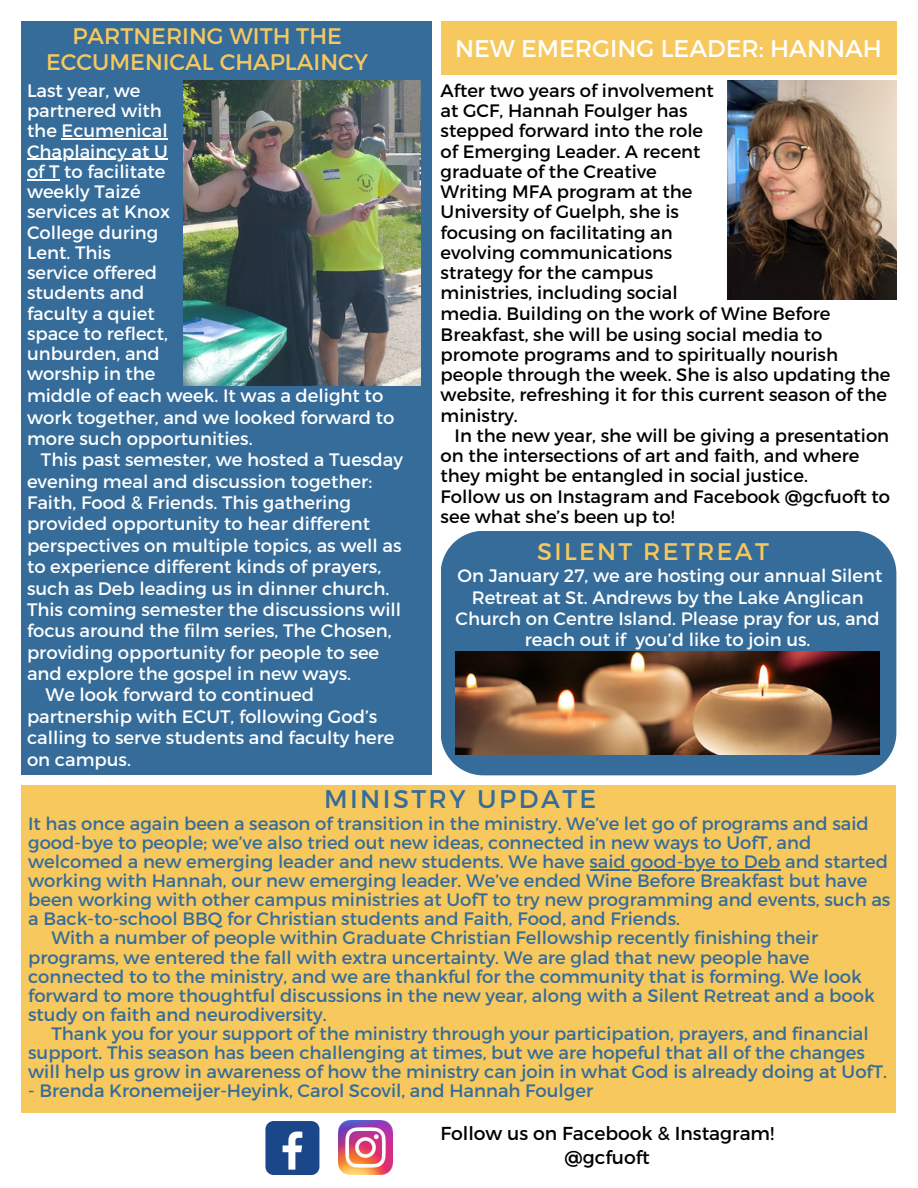
<style>
.page{position:relative;width:918px;height:1188px;background:#fff}
.page>*{position:absolute;margin:0;border:0;box-sizing:border-box;transform-origin:0 0}
.t1{font:25.5px "Montserrat";letter-spacing:.095em;color:#356c9a}
.t2{font:24px "Montserrat";color:#fff}
.t3{font:24px "Montserrat";letter-spacing:.095em;color:#f7c85d}
.t4{font:22.5px "Montserrat";color:#f7c85d}
.t5{font:18.75px/23.7px "Montserrat";color:#000;text-align:center}
.t6{font:18px/19.2px "Montserrat";color:#356c9a}
.t7{font:18px/20.2px "Montserrat";color:#fff}
.t8{font:18px/20.2px "Montserrat";color:#000}
</style>
<div class="page">
<img style="left:727px;top:81px;width:169px;height:218px">
<div style="left:22px;top:22px;width:410px;height:753px;background:#356c9a"></div>
<div style="left:441px;top:22px;width:455px;height:53px;background:#f7c85d"></div>
<div style="left:22px;top:785px;width:874px;height:328px;background:#f7c85d"></div>
<div style="left:265px;top:1121px;width:54px;height:54px;background:#1a4789;border-radius:8px"></div>
<svg style="left:283px;top:1132px;width:19px;height:38px"></svg>
<img style="left:338px;top:1121px;width:54px;height:54px">
<div style="left:441px;top:531px;width:455px;height:244px;background:#356c9a"></div>
<img style="left:184px;top:81px;width:237px;height:305px">
<img style="left:456px;top:651px;width:424px;height:104px">
<hr style="left:590px;top:869px;width:191px;height:1px;background:#356c9a">
<hr style="left:62px;top:139px;width:106px;height:1px;background:#fff">
<hr style="left:27px;top:159px;width:141px;height:1px;background:#fff">
<hr style="left:27px;top:179px;width:33px;height:1px;background:#fff">
<p class="t4" style="left:72px;top:21px;width:271px">PARTNERING WITH THE</p>
<p class="t4" style="left:46px;top:47px;width:324px">ECCUMENICAL CHAPLAINCY</p>
<p class="t2" style="left:455px;top:33px;width:428px">NEW EMERGING LEADER: HANNAH</p>
<p class="t8" style="left:441px;top:80px;width:275px">After two years of involvement at GCF, Hannah Foulger has stepped forward into the role of Emerging Leader. A recent graduate of the Creative<br>Writing MFA program at the<br>University of Guelph, she is focusing on facilitating an evolving communications strategy for the campus ministries, including social</p>
<p class="t8" style="left:441px;top:303px;width:451px">media. Building on the work of Wine Before Breakfast, she will be using social media to promote programs and to spiritually nourish people through the week. She is also updating the website, refreshing it for this current season of the ministry.</p>
<p class="t8" style="left:441px;top:425px;width:450px;text-indent:14px">In the new year, she will be giving a presentation on the intersections of art and faith, and where they might be entangled in social justice.</p>
<p class="t8" style="left:441px;top:485px;width:451px">Follow us on Instagram and Facebook @gcfuoft to</p>
<p class="t8" style="left:441px;top:506px;width:235px">see what she’s been up to!</p>
<p class="t7" style="left:27px;top:80px;width:145px">Last year, we partnered with the Ecumenical<br>Chaplaincy at U of T to facilitate weekly Taizé services at Knox<br>College during<br>Lent. This service offered students and faculty a quiet space to reflect, unburden, and worship in the</p>
<p class="t7" style="left:27px;top:384px;width:369px;line-height:21.3px">middle of each week. It was a delight to work together, and we looked forward to more such opportunities.</p>
<p class="t7" style="left:27px;top:448px;width:377px;line-height:21.3px;text-indent:14px">This past semester, we hosted a Tuesday evening meal and discussion together:</p>
<p class="t7" style="left:27px;top:491px;width:376px;line-height:21.3px">Faith, Food &amp; Friends. This gathering provided opportunity to hear different perspectives on multiple topics, as well as</p>
<p class="t7" style="left:27px;top:556px;width:356px">to experience different kinds of prayers,</p>
<p class="t7" style="left:27px;top:577px;width:376px;line-height:21.3px">such as Deb leading us in dinner church.<br>This coming semester the discussions will focus around the film series, The Chosen, providing opportunity for people to see</p>
<p class="t7" style="left:27px;top:663px;width:326px">and explore the gospel in new ways.</p>
<p class="t7" style="left:27px;top:684px;width:369px;line-height:21.3px;text-indent:19px">We look forward to continued partnership with ECUT, following God’s calling to serve students and faculty here</p>
<p class="t7" style="left:27px;top:748px;width:105px">on campus.</p>
<p class="t1" style="left:324px;top:782px;width:274px">MINISTRY UPDATE</p>
<p class="t6" style="left:28px;top:813px;width:864px">It has once again been a season of transition in the ministry. We’ve let go of programs and said good-bye to people; we’ve also tried out new ideas, connected in new ways to UofT, and welcomed a new emerging leader and new students. We have said good-bye to Deb and started working with Hannah, our new emerging leader. We’ve ended Wine Before Breakfast but have been working with other campus ministries at UofT to try new programming and events, such as a Back-to-school BBQ for Christian students and Faith, Food, and Friends.</p>
<p class="t6" style="left:28px;top:928px;width:848px;text-indent:23px">With a number of people within Graduate Christian Fellowship recently finishing their programs, we entered the fall with extra uncertainty. We are glad that new people have connected to to the ministry, and we are thankful for the community that is forming. We look forward to more thoughtful discussions in the new year, along with a Silent Retreat and a book study on faith and neurodiversity.</p>
<p class="t6" style="left:28px;top:1023px;width:860px;text-indent:23px">Thank you for your support of the ministry through your participation, prayers, and financial support. This season has been challenging at times, but we are hopeful that all of the changes will help us grow in awareness of how the ministry can join in what God is already doing at UofT.</p>
<p class="t6" style="left:28px;top:1081px;width:566px">- Brenda Kronemeijer-Heyink, Carol Scovil, and Hannah Foulger</p>
<p class="t5" style="left:440px;top:1121px;width:335px">Follow us on Facebook &amp; Instagram! @gcfuoft</p>
<p class="t3" style="left:537px;top:536px;width:233px">SILENT RETREAT</p>
<p class="t7" style="left:456px;top:564px;width:428px;line-height:21.3px;text-align:center">On January 27, we are hosting our annual Silent Retreat at St. Andrews by the Lake Anglican Church on Centre Island. Please pray for us, and reach out if you’d like to join us.</p>
</div>
